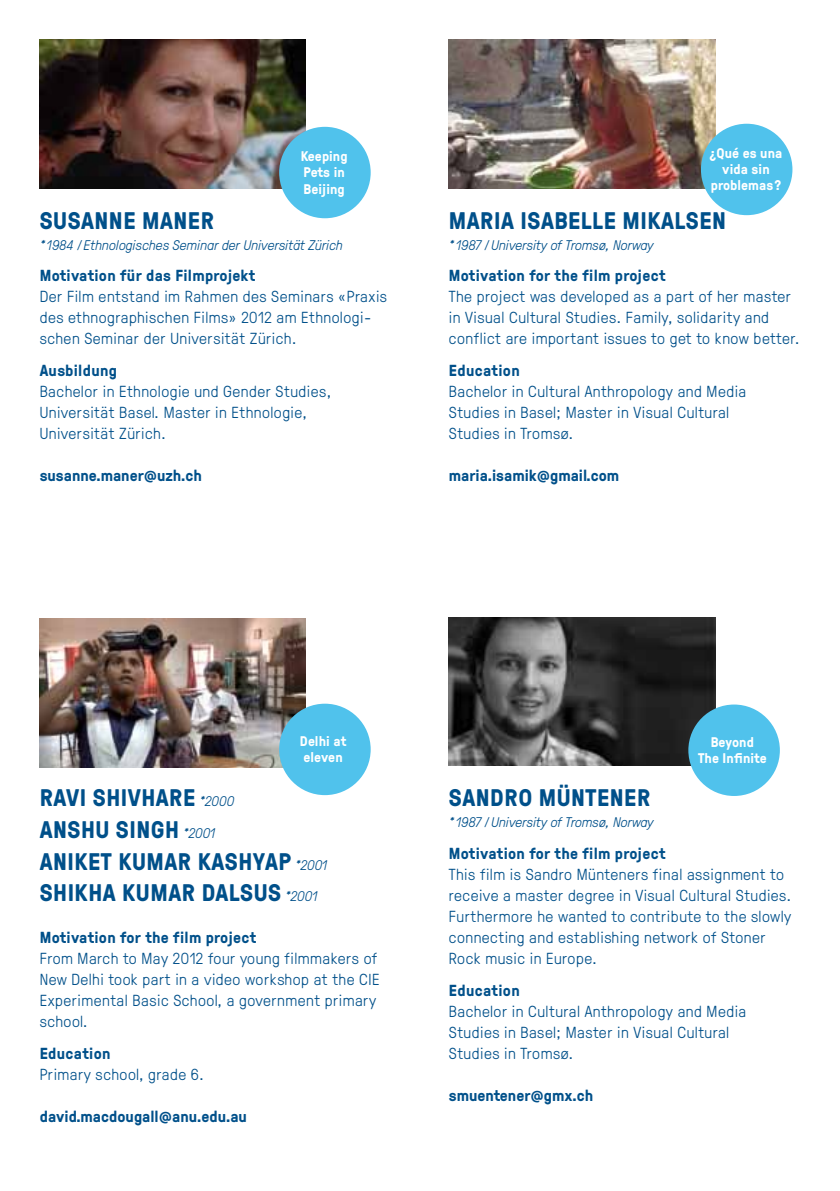
<style>
.page{position:relative;width:840px;height:1191px;background:#fff}
.page>*{position:absolute;margin:0;border:0;box-sizing:border-box;transform-origin:0 0}
.t1{font:700 24px/31.6px "GT Pressura";letter-spacing:.02em;color:#00508a}
.t2{font:300 16px/21px "GT Pressura";letter-spacing:.03em;color:#00508a}
.t3{font:700 16px "GT Pressura";letter-spacing:.02em;color:#00508a}
.t4{font:700 16px "GT Pressura";color:#00508a}
.t5{font:italic 300 14px "GT Pressura";letter-spacing:.01em;color:#00508a}
.t6{font:700 14px/16px "GT Pressura";letter-spacing:.01em;color:#fff}
.s1{font-weight:300;font-style:italic;font-size:14px}
</style>
<div class="page">
<img style="left:40px;top:40px;width:266px;height:148px">
<img style="left:448px;top:40px;width:266px;height:148px">
<div style="left:279px;top:127px;width:91px;height:91px;background:#50c2ec;border-radius:50%"></div>
<div style="left:700px;top:124px;width:92px;height:91px;background:#50c2ec;border-radius:50%"></div>
<img style="left:40px;top:618px;width:266px;height:149px">
<img style="left:448px;top:617px;width:266px;height:149px">
<div style="left:279px;top:703px;width:91px;height:92px;background:#50c2ec;border-radius:50%"></div>
<div style="left:688px;top:704px;width:91px;height:92px;background:#50c2ec;border-radius:50%"></div>
<p class="t6" style="left:300px;top:148px;width:48px">Keeping<br>Pets in<br>Beijing</p>
<p class="t6" style="left:709px;top:145px;width:74px;text-align:center">¿Qué es una vida sin problemas?</p>
<h1 class="t1" style="left:40px;top:204px;width:176px">Susanne Maner</h1>
<p class="t5" style="left:40px;top:235px;width:304px">*1984 /Ethnologisches Seminar der Universität Zürich</p>
<p class="t3" style="left:40px;top:264px;width:217px">Motivation für das Filmprojekt</p>
<p class="t2" style="left:40px;top:285px;width:349px">Der Film entstand im Rahmen des Seminars «Praxis des ethnographischen Films» 2012 am Ethnologi&shy;schen Seminar der Universität Zürich.</p>
<p class="t3" style="left:40px;top:358px;width:79px">Ausbildung</p>
<p class="t2" style="left:40px;top:380px;width:293px">Bachelor in Ethnologie und Gender Studies,<br>Universität Basel. Master in Ethnologie,<br>Universität Zürich.</p>
<p class="t3" style="left:40px;top:463px;width:163px">susanne.maner@uzh.ch</p>
<h1 class="t1" style="left:448px;top:204px;width:278px">Maria Isabelle Mikalsen</h1>
<p class="t5" style="left:448px;top:235px;width:206px">*1987 /University of Tromsø, Norway</p>
<p class="t3" style="left:448px;top:264px;width:218px">Motivation for the film project</p>
<p class="t2" style="left:448px;top:285px;width:352px">The project was developed as a part of her master in Visual Cultural Studies. Family, solidarity and conflict are important issues to get to know better.</p>
<p class="t3" style="left:448px;top:358px;width:72px">Education</p>
<p class="t2" style="left:448px;top:380px;width:299px">Bachelor in Cultural Anthropology and Media<br>Studies in Basel; Master in Visual Cultural<br>Studies in Tromsø.</p>
<p class="t3" style="left:448px;top:463px;width:172px">maria.isamik@gmail.com</p>
<p class="t6" style="left:300px;top:733px;width:48px">Delhi at eleven</p>
<p class="t6" style="left:697px;top:734px;width:70px;text-align:center">Beyond<br>The Infinite</p>
<h1 class="t1" style="left:40px;top:781px;width:289px">Ravi Sh ivhare <span class="s1">*2000<br></span>Anshu Singh <span class="s1">*2001<br></span>Aniket Kumar Kashyap <span class="s1">*2001<br></span>Sh ikha Kumar Dalsus <span class="s1">*2001</span></h1>
<p class="t3" style="left:40px;top:925px;width:218px">Motivation for the film project</p>
<p class="t2" style="left:40px;top:947px;width:341px">From March to May 2012 four young filmmakers of New Delhi took part in a video workshop at the CIE Experimental Basic School, a government primary school.</p>
<p class="t3" style="left:40px;top:1041px;width:72px">Education</p>
<p class="t2" style="left:40px;top:1062px;width:166px">Primary school, grade 6.</p>
<p class="t4" style="left:40px;top:1104px;width:209px">david.macdougall@anu.edu.au</p>
<h1 class="t1" style="left:448px;top:781px;width:203px">Sandro Müntener</h1>
<p class="t5" style="left:448px;top:812px;width:206px">*1987 /University of Tromsø, Norway</p>
<p class="t3" style="left:448px;top:841px;width:218px">Motivation for the film project</p>
<p class="t2" style="left:448px;top:863px;width:344px">This film is Sandro Münteners final assignment to receive a master degree in Visual Cultural Studies.<br>Furthermore he wanted to contribute to the slowly connecting and establishing network of Stoner Rock music in Europe.</p>
<p class="t3" style="left:448px;top:978px;width:72px">Education</p>
<p class="t2" style="left:448px;top:999px;width:299px">Bachelor in Cultural Anthropology and Media<br>Studies in Basel; Master in Visual Cultural<br>Studies in Tromsø.</p>
<p class="t3" style="left:448px;top:1083px;width:146px">smuentener@gmx.ch</p>
</div>
